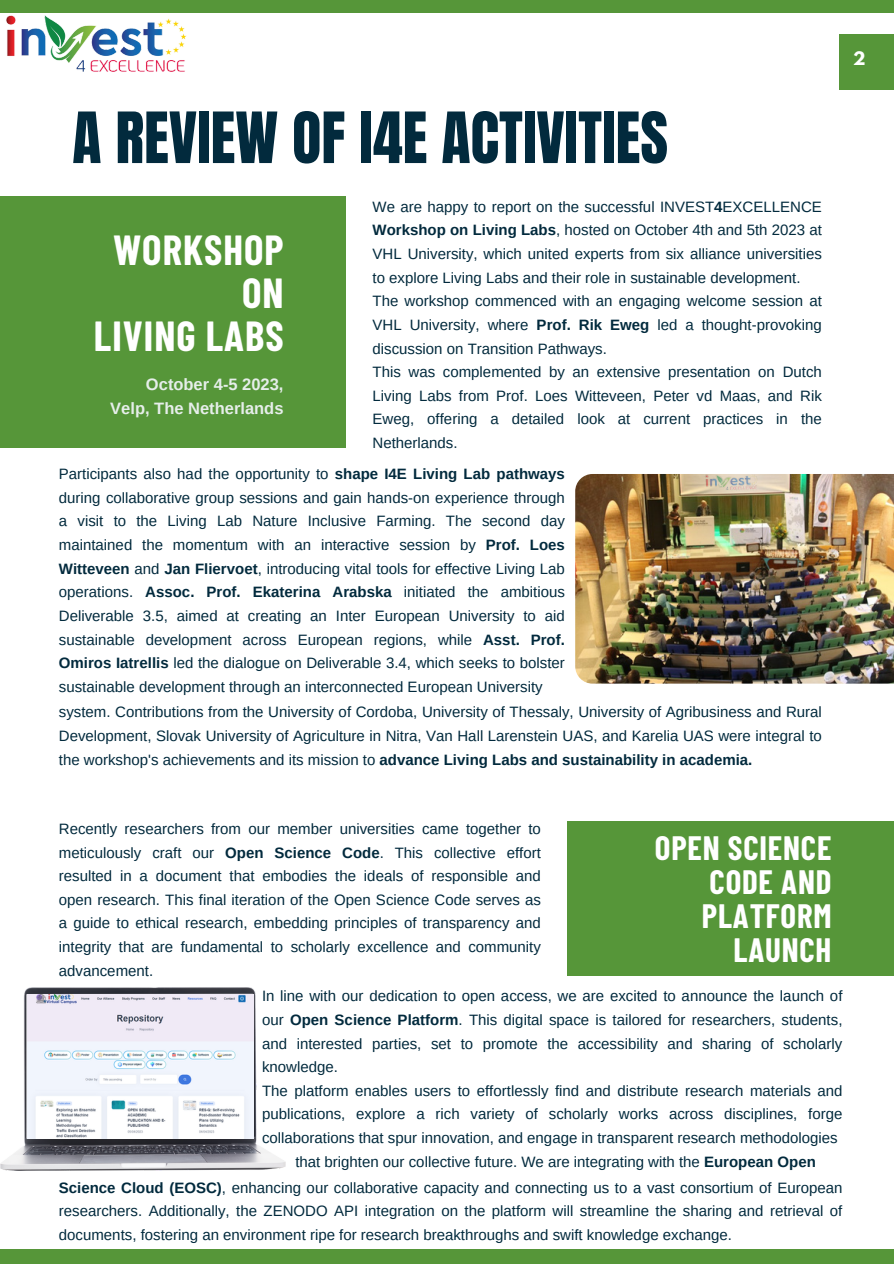
<style>
.page{position:relative;width:894px;height:1264px;background:#fff}
.page>*{position:absolute;margin:0;border:0;box-sizing:border-box;transform-origin:0 0}
.t1{font:60px "Anton";color:#022a3d}
.t2{font:700 41.1px/42.8px "Barlow Condensed";letter-spacing:.025em;color:#fff;text-align:right}
.t3{font:700 33px/33.8px "Barlow Condensed";letter-spacing:.025em;color:#fff;text-align:right}
.t4{font:700 16.5px/23.7px "Arimo";color:#e6eeea;text-align:right}
.t5{font:700 16.5px "League Spartan";color:#fff}
.t6{font:15px/23.7px "Arimo";color:#022a3d;text-align:justify}
.s1{font-weight:700}
</style>
<div class="page">
<div style="left:0;top:196px;width:345px;height:251px;background:#569639"></div>
<div style="left:0;top:0;width:893px;height:12px;background:#569639"></div>
<div style="left:0;top:1249px;width:893px;height:14px;background:#569639"></div>
<div style="left:839px;top:34px;width:54px;height:55px;background:#569639"></div>
<img style="left:1px;top:12px;width:190px;height:60px">
<div style="left:567px;top:821px;width:326px;height:154px;background:#569639"></div>
<img style="left:1px;top:987px;width:285px;height:183px">
<img style="left:28px;top:994px;width:225px;height:144px">
<img style="left:575px;top:474px;width:318px;height:209px">
<img style="left:704px;top:474px;width:55px;height:18px">
<h1 class="t1" style="left:72px;top:95px;width:597px">A REVIEW OF I4E ACTIVITIES</h1>
<h2 class="t2" style="left:94px;top:227px;width:191px">WORKSHOP<br>ON<br>LIVING LABS</h2>
<p class="t4" style="left:110px;top:372px;width:175px">October 4-5 2023,<br>Velp, The Netherlands</p>
<p class="t6" style="left:372px;top:195px;width:450px;text-align:left">We are happy to report on the successful INVEST<span class="s1">4</span>EXCELLENCE <span class="s1">Workshop on Living Labs</span>, hosted on October 4th and 5th 2023 at VHL University, which united experts from six alliance universities to explore Living Labs and their role in sustainable development.<br>The workshop commenced with an engaging welcome session at VHL University, where <span class="s1">Prof. Rik Eweg</span> led a thought-provoking discussion on Transition Pathways.<br>This was complemented by an extensive presentation on Dutch Living Labs from Prof. Loes Witteveen, Peter vd Maas, and Rik Eweg, offering a detailed look at current practices in the Netherlands.</p>
<p class="t6" style="left:59px;top:462px;width:507px">Participants also had the opportunity to <span class="s1">shape I4E Living Lab pathways </span>during collaborative group sessions and gain hands-on experience through a visit to the Living Lab Nature Inclusive Farming. The second day maintained the momentum with an interactive session by <span class="s1">Prof. Loes Witteveen</span> and <span class="s1">Jan Fliervoet</span>, introducing vital tools for effective Living Lab operations. <span class="s1">Assoc. Prof. Ekaterina Arabska</span> initiated the ambitious Deliverable 3.5, aimed at creating an Inter European University to aid sustainable development across European regions, while <span class="s1">Asst. Prof.<br>Omiros Iatrellis</span> led the dialogue on Deliverable 3.4, which seeks to bolster sustainable development through an interconnected European University</p>
<p class="t6" style="left:59px;top:700px;width:764px">system. Contributions from the University of Cordoba, University of Thessaly, University of Agribusiness and Rural Development, Slovak University of Agriculture in Nitra, Van Hall Larenstein UAS, and Karelia UAS were integral to the workshop's achievements and its mission to <span class="s1">advance Living Labs and sustainability in academia.</span></p>
<p class="t5" style="left:852px;top:51px;width:14px">2</p>
<p class="t6" style="left:59px;top:816px;width:483px">Recently researchers from our member universities came together to meticulously craft our <span class="s1">Open Science Code</span>. This collective effort resulted in a document that embodies the ideals of responsible and open research. This final iteration of the Open Science Code serves as a guide to ethical research, embedding principles of transparency and integrity that are fundamental to scholarly excellence and community advancement.</p>
<p class="t6" style="left:262px;top:984px;width:581px">In line with our dedication to open access, we are excited to announce the launch of</p>
<p class="t6" style="left:262px;top:1007px;width:581px">our <span class="s1">Open Science Platform</span>. This digital space is tailored for researchers, students,</p>
<p class="t6" style="left:262px;top:1031px;width:581px">and interested parties, set to promote the accessibility and sharing of scholarly</p>
<p class="t6" style="left:262px;top:1055px;width:77px">knowledge.</p>
<p class="t6" style="left:262px;top:1078px;width:582px">The platform enables users to effortlessly find and distribute research materials and</p>
<p class="t6" style="left:262px;top:1102px;width:581px">publications, explore a rich variety of scholarly works across disciplines, forge</p>
<p class="t6" style="left:262px;top:1125px;width:577px">collaborations that spur innovation, and engage in transparent research methodologies</p>
<p class="t6" style="left:295px;top:1149px;width:522px">that brighten our collective future. We are integrating with the <span class="s1">European Open</span></p>
<p class="t6" style="left:59px;top:1175px;width:784px"><span class="s1">Science Cloud (EOSC)</span>, enhancing our collaborative capacity and connecting us to a vast consortium of European researchers. Additionally, the ZENODO API integration on the platform will streamline the sharing and retrieval of documents, fostering an environment ripe for research breakthroughs and swift knowledge exchange.</p>
<h3 class="t3" style="left:654px;top:830px;width:178px">OPEN SCIENCE<br>CODE AND<br>PLATFORM<br>LAUNCH</h3>
</div>
